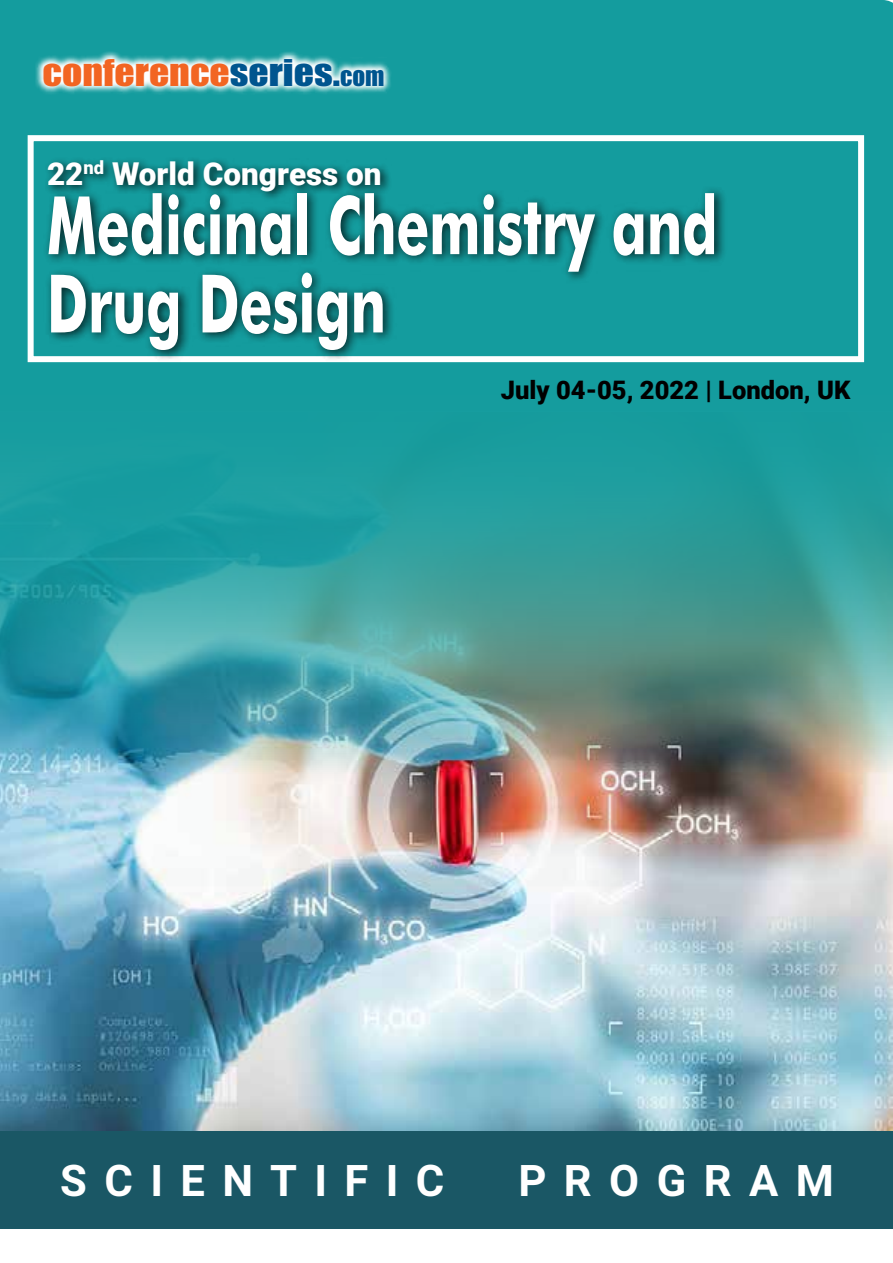
<style>
.page{position:relative;width:893px;height:1263px;background:#fff}
.page>*{position:absolute;margin:0;border:0;box-sizing:border-box;transform-origin:0 0}
.t1{font:700 80.7px/78.3px "Futura BT";color:#fff;scale:.67 1}
.t2{font:700 43.5px "Roboto";letter-spacing:.4em;color:#fff}
.t3{font:34.05px "Impact";color:#f26522;scale:1.16 1}
.t4{font:900 31.5px "Roboto";color:#fff}
.t5{font:900 25.5px "Roboto";color:#000}
.s1{color:#00558f}
.s2{font-size:24.45px;color:#00558f}
</style>
<div class="page">
<img style="left:0;top:887px;width:893px;height:244px">
<img style="left:0;top:0;width:893px;height:887px">
<div style="left:28px;top:135px;width:836px;height:227px;border:6px solid #fff"></div>
<div style="left:43px;top:186px;width:684px;height:176px;background:#000;opacity:.75"></div>
<div style="left:44px;top:156px;width:348px;height:45px;background:#000;opacity:.75"></div>
<div style="left:0;top:1132px;width:893px;height:97px;background:#1a5765"></div>
<svg style="left:34px;top:51px;width:357px;height:44px"></svg>
<p class="t3" style="left:43px;top:46px;width:296px">CONFERENCE<span class="s1">SERIES.</span><span class="s2">COM</span></p>
<p class="t4" style="left:47px;top:152px;width:336px">22<sup>nd</sup> World Congress on</p>
<p class="t1" style="left:47px;top:186px;width:1002px">Medicinal Chemistry and<br>Drug Design</p>
<p class="t5" style="left:501px;top:372px;width:351px">July 04-05, 2022 | London, UK</p>
<p class="t2" style="left:60px;top:1150px;width:386px">SCIENTIFIC</p>
<p class="t2" style="left:518px;top:1150px;width:317px">PROGRAM</p>
</div>
